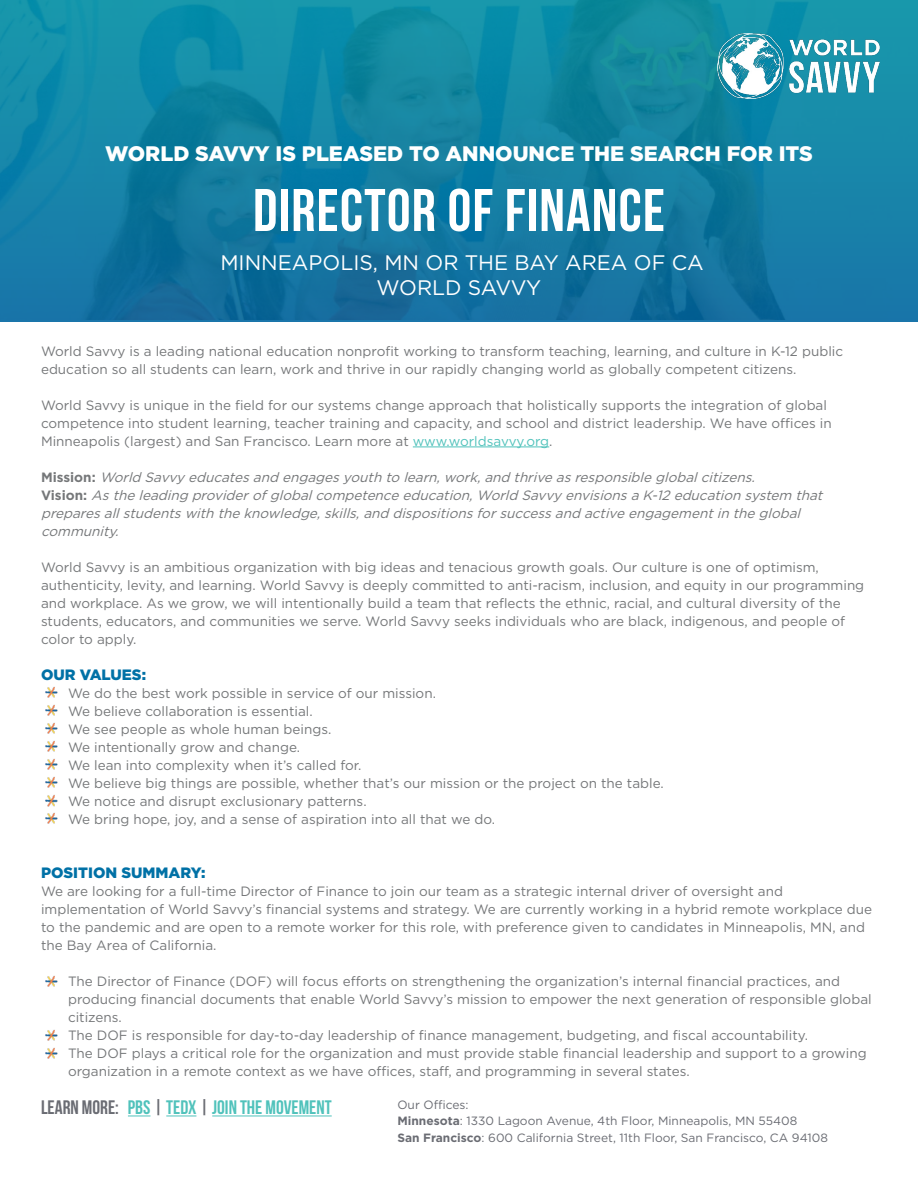
<style>
.page{position:relative;width:918px;height:1188px;background:#fff}
.page>*{position:absolute;margin:0;border:0;box-sizing:border-box;transform-origin:0 0}
.t1{font:60px "Bebas Neue";letter-spacing:.02em;color:#fff}
.t2{font:900 21px "Gotham";color:#fff}
.t3{font:21px/25.2px "Gotham";color:#fff;text-align:center}
.t4{font:19.5px "Bebas Neue";color:#50c2bb}
.t5{font:900 15px "Gotham";color:#0071a6}
.t6{font:13.5px/18px "Gotham";color:#757779}
.t7{font:italic 13.5px/18px "Gotham";color:#757779}
.t8{font:12px/16.5px "Gotham";color:#6a6c73}
.s1{color:#50c2bb}
.s2{font-weight:700;font-style:normal}
.s3{color:#6a6c73}
.s4{font-weight:700}
</style>
<div class="page">
<img style="left:0;top:0;width:918px;height:322px">
<hr style="left:413px;top:447px;width:136px;height:1px;background:#50c2bb">
<img style="left:717px;top:33px;width:162px;height:66px">
<img style="left:45px;top:776px;width:13px;height:12px">
<img style="left:45px;top:686px;width:13px;height:12px">
<img style="left:45px;top:704px;width:13px;height:12px">
<img style="left:45px;top:722px;width:13px;height:12px">
<img style="left:45px;top:740px;width:13px;height:12px">
<img style="left:45px;top:758px;width:13px;height:12px">
<img style="left:45px;top:795px;width:13px;height:12px">
<img style="left:45px;top:812px;width:13px;height:12px">
<svg style="left:128px;top:1115px;width:22px;height:1px"></svg>
<hr style="left:166px;top:1115px;width:30px;height:1px;background:#50c2bb">
<hr style="left:212px;top:1115px;width:120px;height:1px;background:#50c2bb">
<img style="left:45px;top:1047px;width:13px;height:12px">
<img style="left:45px;top:975px;width:13px;height:12px">
<img style="left:45px;top:1029px;width:13px;height:12px">
<h2 class="t2" style="left:105px;top:139px;width:709px">WORLD SAVVY IS PLEASED TO ANNOUNCE THE SEARCH FOR ITS</h2>
<h1 class="t1" style="left:253px;top:177px;width:414px">DIRECTOR OF FINANCE</h1>
<h2 class="t3" style="left:220px;top:250px;width:485px">MINNEAPOLIS, MN OR THE BAY AREA OF CA<br>WORLD SAVVY</h2>
<p class="t6" style="left:41px;top:341px;width:804px">World Savvy is a leading national education nonprofit working to transform teaching, learning, and culture in K-12 public education so all students can learn, work and thrive in our rapidly changing world as globally competent citizens.</p>
<p class="t6" style="left:41px;top:395px;width:792px">World Savvy is unique in the field for our systems change approach that holistically supports the integration of global competence into student learning, teacher training and capacity, and school and district leadership. We have offices in<br>Minneapolis (largest) and San Francisco. Learn more at <span class="s1">www.worldsavvy.org</span>.</p>
<p class="t7" style="left:41px;top:467px;width:787px"><span class="s2">M i s s i o n :</span> World Savvyeducatesand engagesyouthto learn,work,and thriveasresponsibleglobalcitizens.<br><span class="s2">V i s i o n :</span> Astheleading providerofglobalcompetenceeducation,World SavvyenvisionsaK-12educationsystem that preparesallstudentswiththeknowledge,skills,and dispositionsforsuccessand activeengagementintheglobal community.</p>
<p class="t6" style="left:41px;top:557px;width:825px">World Savvy is an ambitious organization with big ideas and tenacious growth goals. Our culture is one of optimism, authenticity, levity, and learning. World Savvy is deeply committed to anti-racism, inclusion, and equity in our programming and workplace. As we grow, we will intentionally build a team that reflects the ethnic, racial, and cultural diversity of the students, educators, and communities we serve. World Savvy seeks individuals who are black, indigenous, and people of color to apply.</p>
<p class="t5" style="left:41px;top:664px;width:107px">OUR VALUES:</p>
<p class="t6" style="left:68px;top:683px;width:597px">We do the best work possible in service of our mission.<br>We believe collaboration is essential.<br>We see people as whole human beings.<br>We intentionally grow and change.<br>We lean into complexity when it’s called for.<br>We believe big things are possible, whether that’s our mission or the project on the table.<br>We notice and disrupt exclusionary patterns.<br>We bring hope, joy, and a sense of aspiration into all that we do.</p>
<p class="t5" style="left:41px;top:862px;width:166px">POSITION SUMMARY:</p>
<p class="t6" style="left:41px;top:881px;width:833px">We are looking for a full-time Director of Finance to join our team as a strategic internal driver of oversight and implementation of World Savvy’s financial systems and strategy. We are currently working in a hybrid remote workplace due to the pandemic and are open to a remote worker for this role, with preference given to candidates in Minneapolis, MN, and the Bay Area of California.</p>
<p class="t6" style="left:68px;top:971px;width:805px">The Director of Finance (DOF) will focus efforts on strengthening the organization’s internal financial practices, and producing financial documents that enable World Savvy’s mission to empower the next generation of responsible global citizens.<br>The DOF is responsible for day-to-day leadership of finance management, budgeting, and fiscal accountability.<br>The DOF plays a critical role for the organization and must provide stable financial leadership and support to a growing organization in a remote context as we have offices, staff, and programming in several states.</p>
<h3 class="t4" style="left:41px;top:1096px;width:292px"><span class="s3">LEARN MORE:</span> PBS <span class="s3">|</span> TEDX <span class="s3">|</span> JOIN THE MOVEMENT</h3>
<p class="t8" style="left:397px;top:1096px;width:432px">Our Offices:<br><span class="s4">Minnesota</span>: 1330 Lagoon Avenue, 4th Floor, Minneapolis, MN 55408<br><span class="s4">San Francisco</span>: 600 California Street, 11th Floor, San Francisco, CA 94108</p>
</div>
